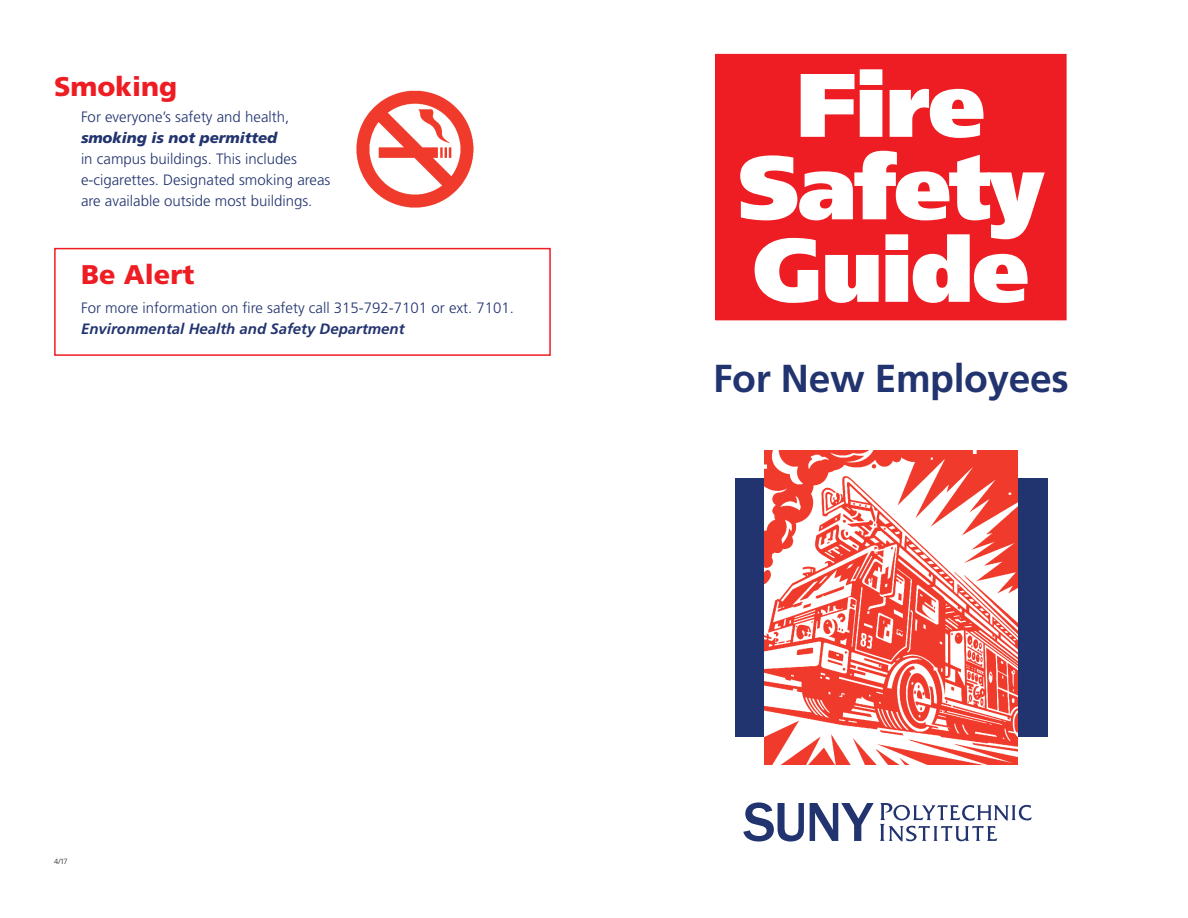
<style>
.page{position:relative;width:1188px;height:918px;background:#fff}
.page>*{position:absolute;margin:0;border:0;box-sizing:border-box;transform-origin:0 0}
.t1{font:900 90px/82.5px "Frutiger";letter-spacing:-.02em;color:#fff;text-align:center}
.t2{font:700 39px "Frutiger";letter-spacing:-.01em;color:#22346f}
.t3{font:900 27px "Frutiger";color:#ee1d23}
.t4{font:300 15px/21px "Frutiger";color:#22346f}
.t5{font:300 7.5px "Frutiger";color:#231f20}
.s1{font-weight:900;font-style:italic}
.s2{font-weight:700;font-style:italic}
</style>
<div class="page">
<div style="left:735px;top:479px;width:312px;height:258px;background:#22346f"></div>
<div style="left:716px;top:54px;width:350px;height:266px;background:#ee1d23"></div>
<img style="left:765px;top:451px;width:252px;height:314px">
<img style="left:356px;top:90px;width:118px;height:118px">
<div style="left:54px;top:248px;width:497px;height:108px;border:2px solid #ee1d23"></div>
<svg style="left:880px;top:803px;width:152px;height:39px"></svg>
<svg style="left:743px;top:802px;width:61px;height:40px"></svg>
<svg style="left:810px;top:803px;width:64px;height:38px"></svg>
<p class="t3" style="left:54px;top:70px;width:125px">Smoking</p>
<p class="t4" style="left:81px;top:107px;width:251px">For everyone’s safety and health, <span class="s1">smoking is not permitted<br></span>in campus buildings. This includes e-cigarettes. Designated smoking areas are available outside most buildings.</p>
<p class="t3" style="left:81px;top:258px;width:115px">Be Alert</p>
<p class="t4" style="left:81px;top:297px;width:434px">For more information on fire safety call 315-792-7101 or ext. 7101.<br><span class="s2">Environmental Health and Safety Department</span></p>
<p class="t5" style="left:54px;top:857px;width:15px">4/17</p>
<p class="t1" style="left:738px;top:63px;width:307px">Fire<br>Safety<br>Guide</p>
<p class="t2" style="left:713px;top:356px;width:357px">For New Employees</p>
</div>
